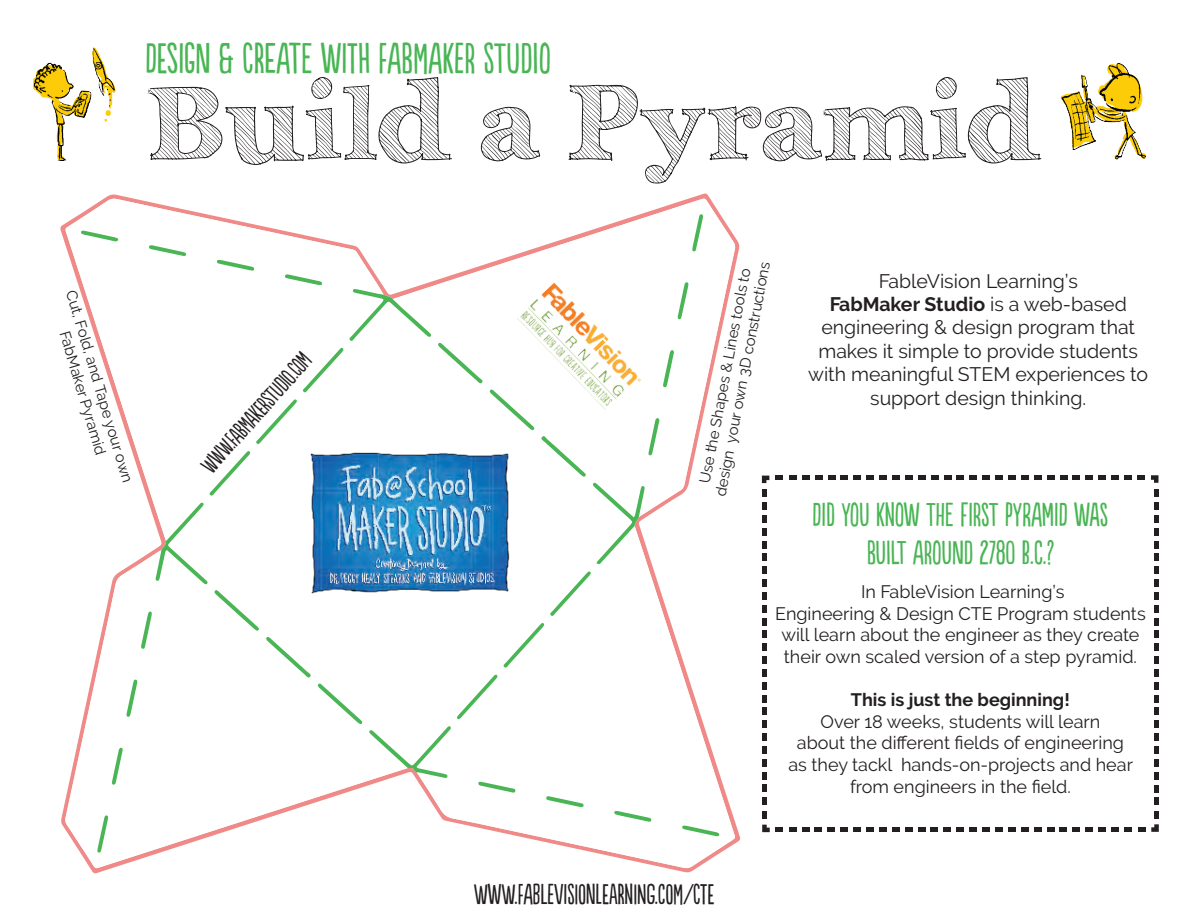
<style>
.page{position:relative;width:1188px;height:918px;background:#fff}
.page>*{position:absolute;margin:0;border:0;box-sizing:border-box;transform-origin:0 0}
.t1{font:108px "Archistico";color:#231f20}
.t2{font:40.5px "Populaire";color:#49b554}
.t3{font:31.5px/37.8px "Populaire";color:#49b554;text-align:center}
.t4{font:27px "Populaire";color:#231f20}
.t5{font:22.5px "Populaire";color:#231f20}
.t6{font:19.5px/23.4px "Raleway";color:#231f20;text-align:center}
.t7{font:18px/21.6px "Raleway";color:#231f20;text-align:center}
.t8{font:700 18px "Raleway";color:#231f20}
.t9{font:15px/18px "Raleway";color:#231f20;text-align:center}
.s1{font-weight:700}
</style>
<div class="page">
<svg style="left:65px;top:198px;width:670px;height:671px"></svg>
<svg style="left:593px;top:482px;width:52px;height:83px"></svg>
<svg style="left:369px;top:726px;width:82px;height:52px"></svg>
<svg style="left:549px;top:571px;width:42px;height:46px"></svg>
<svg style="left:457px;top:623px;width:87px;height:96px"></svg>
<svg style="left:255px;top:399px;width:42px;height:46px"></svg>
<svg style="left:438px;top:342px;width:148px;height:135px"></svg>
<svg style="left:266px;top:636px;width:96px;height:88px"></svg>
<svg style="left:546px;top:796px;width:38px;height:11px"></svg>
<svg style="left:149px;top:245px;width:37px;height:11px"></svg>
<svg style="left:217px;top:260px;width:37px;height:11px"></svg>
<svg style="left:682px;top:826px;width:38px;height:11px"></svg>
<svg style="left:285px;top:274px;width:147px;height:119px"></svg>
<svg style="left:614px;top:811px;width:38px;height:11px"></svg>
<svg style="left:478px;top:782px;width:38px;height:12px"></svg>
<svg style="left:673px;top:350px;width:1px;height:37px"></svg>
<svg style="left:81px;top:231px;width:37px;height:11px"></svg>
<svg style="left:112px;top:747px;width:11px;height:38px"></svg>
<svg style="left:692px;top:214px;width:11px;height:37px"></svg>
<svg style="left:126px;top:679px;width:11px;height:38px"></svg>
<svg style="left:97px;top:815px;width:11px;height:38px"></svg>
<svg style="left:678px;top:282px;width:10px;height:37px"></svg>
<svg style="left:141px;top:451px;width:118px;height:198px"></svg>
<svg style="left:648px;top:429px;width:12px;height:27px"></svg>
<img style="left:305px;top:448px;width:210px;height:151px">
<img style="left:498px;top:252px;width:175px;height:177px">
<img style="left:33px;top:47px;width:83px;height:114px">
<img style="left:1061px;top:63px;width:85px;height:97px">
<svg style="left:762px;top:772px;width:5px;height:7px"></svg>
<svg style="left:762px;top:785px;width:5px;height:7px"></svg>
<svg style="left:762px;top:798px;width:5px;height:7px"></svg>
<svg style="left:762px;top:734px;width:5px;height:7px"></svg>
<div style="left:762px;top:746px;width:5px;height:8px;background:#231f20"></div>
<svg style="left:762px;top:759px;width:5px;height:7px"></svg>
<svg style="left:762px;top:695px;width:5px;height:7px"></svg>
<svg style="left:762px;top:708px;width:5px;height:7px"></svg>
<svg style="left:762px;top:721px;width:5px;height:7px"></svg>
<svg style="left:762px;top:657px;width:5px;height:7px"></svg>
<div style="left:762px;top:669px;width:5px;height:8px;background:#231f20"></div>
<svg style="left:762px;top:682px;width:5px;height:7px"></svg>
<svg style="left:762px;top:618px;width:5px;height:7px"></svg>
<svg style="left:762px;top:631px;width:5px;height:7px"></svg>
<svg style="left:762px;top:644px;width:5px;height:7px"></svg>
<svg style="left:762px;top:580px;width:5px;height:7px"></svg>
<div style="left:762px;top:592px;width:5px;height:8px;background:#231f20"></div>
<svg style="left:762px;top:605px;width:5px;height:7px"></svg>
<svg style="left:762px;top:541px;width:5px;height:7px"></svg>
<svg style="left:762px;top:554px;width:5px;height:7px"></svg>
<svg style="left:762px;top:567px;width:5px;height:7px"></svg>
<svg style="left:762px;top:503px;width:5px;height:19px"></svg>
<svg style="left:762px;top:528px;width:5px;height:7px"></svg>
<svg style="left:815px;top:476px;width:7px;height:4px"></svg>
<svg style="left:802px;top:476px;width:7px;height:4px"></svg>
<svg style="left:789px;top:476px;width:7px;height:4px"></svg>
<svg style="left:854px;top:476px;width:7px;height:4px"></svg>
<svg style="left:841px;top:476px;width:7px;height:4px"></svg>
<svg style="left:828px;top:476px;width:7px;height:4px"></svg>
<svg style="left:867px;top:476px;width:32px;height:4px"></svg>
<svg style="left:931px;top:476px;width:7px;height:4px"></svg>
<svg style="left:918px;top:476px;width:7px;height:4px"></svg>
<svg style="left:905px;top:476px;width:7px;height:4px"></svg>
<svg style="left:970px;top:476px;width:7px;height:4px"></svg>
<svg style="left:957px;top:476px;width:7px;height:4px"></svg>
<svg style="left:944px;top:476px;width:7px;height:4px"></svg>
<svg style="left:1047px;top:476px;width:7px;height:4px"></svg>
<svg style="left:1034px;top:476px;width:7px;height:4px"></svg>
<svg style="left:983px;top:476px;width:45px;height:4px"></svg>
<svg style="left:1086px;top:476px;width:7px;height:4px"></svg>
<svg style="left:1073px;top:476px;width:7px;height:4px"></svg>
<svg style="left:1060px;top:476px;width:7px;height:4px"></svg>
<svg style="left:1099px;top:476px;width:33px;height:4px"></svg>
<svg style="left:1154px;top:503px;width:4px;height:32px"></svg>
<svg style="left:1154px;top:567px;width:4px;height:7px"></svg>
<svg style="left:1154px;top:554px;width:4px;height:7px"></svg>
<svg style="left:1154px;top:541px;width:4px;height:7px"></svg>
<svg style="left:1154px;top:580px;width:4px;height:32px"></svg>
<svg style="left:1154px;top:644px;width:4px;height:7px"></svg>
<svg style="left:1154px;top:631px;width:4px;height:7px"></svg>
<svg style="left:1154px;top:618px;width:4px;height:7px"></svg>
<svg style="left:1154px;top:657px;width:4px;height:32px"></svg>
<svg style="left:1154px;top:721px;width:4px;height:7px"></svg>
<svg style="left:1154px;top:708px;width:4px;height:7px"></svg>
<svg style="left:1154px;top:695px;width:4px;height:7px"></svg>
<svg style="left:1154px;top:734px;width:4px;height:32px"></svg>
<svg style="left:1154px;top:798px;width:4px;height:7px"></svg>
<svg style="left:1154px;top:785px;width:4px;height:7px"></svg>
<svg style="left:1154px;top:772px;width:4px;height:7px"></svg>
<svg style="left:1099px;top:827px;width:7px;height:5px"></svg>
<div style="left:1111px;top:827px;width:8px;height:5px;background:#231f20"></div>
<svg style="left:1124px;top:827px;width:7px;height:5px"></svg>
<svg style="left:1060px;top:827px;width:7px;height:5px"></svg>
<svg style="left:1073px;top:827px;width:7px;height:5px"></svg>
<svg style="left:1086px;top:827px;width:7px;height:5px"></svg>
<svg style="left:1021px;top:827px;width:7px;height:5px"></svg>
<svg style="left:1034px;top:827px;width:7px;height:5px"></svg>
<svg style="left:1047px;top:827px;width:7px;height:5px"></svg>
<svg style="left:983px;top:827px;width:7px;height:5px"></svg>
<div style="left:995px;top:827px;width:8px;height:5px;background:#231f20"></div>
<svg style="left:1008px;top:827px;width:7px;height:5px"></svg>
<svg style="left:944px;top:827px;width:7px;height:5px"></svg>
<svg style="left:957px;top:827px;width:7px;height:5px"></svg>
<svg style="left:970px;top:827px;width:7px;height:5px"></svg>
<svg style="left:905px;top:827px;width:7px;height:5px"></svg>
<svg style="left:918px;top:827px;width:7px;height:5px"></svg>
<svg style="left:931px;top:827px;width:7px;height:5px"></svg>
<svg style="left:867px;top:827px;width:7px;height:5px"></svg>
<div style="left:879px;top:827px;width:8px;height:5px;background:#231f20"></div>
<svg style="left:892px;top:827px;width:7px;height:5px"></svg>
<svg style="left:828px;top:827px;width:7px;height:5px"></svg>
<svg style="left:841px;top:827px;width:7px;height:5px"></svg>
<svg style="left:854px;top:827px;width:7px;height:5px"></svg>
<svg style="left:789px;top:827px;width:7px;height:5px"></svg>
<svg style="left:802px;top:827px;width:7px;height:5px"></svg>
<svg style="left:815px;top:827px;width:7px;height:5px"></svg>
<svg style="left:762px;top:489px;width:4px;height:8px"></svg>
<svg style="left:762px;top:476px;width:7px;height:7px"></svg>
<svg style="left:775px;top:476px;width:8px;height:4px"></svg>
<div style="left:1137px;top:475px;width:8px;height:5px;background:#231f20"></div>
<svg style="left:1151px;top:475px;width:7px;height:8px"></svg>
<svg style="left:1154px;top:489px;width:4px;height:7px"></svg>
<svg style="left:1154px;top:811px;width:5px;height:7px"></svg>
<svg style="left:1151px;top:824px;width:8px;height:8px"></svg>
<svg style="left:1138px;top:827px;width:7px;height:5px"></svg>
<svg style="left:776px;top:828px;width:7px;height:4px"></svg>
<svg style="left:762px;top:825px;width:8px;height:7px"></svg>
<div style="left:762px;top:811px;width:5px;height:8px;background:#231f20"></div>
<h2 class="t2" style="left:145px;top:37px;width:407px">DESIGN &amp; CREATE WITH FABMAKER STUDIO</h2>
<h1 class="t1" style="left:146px;top:61px;width:897px">Build a Pyramid</h1>
<p class="t9" style="left:79px;top:288px;width:202px;rotate:73deg">Cut, Fold, and Tape your own<br>FabMaker Pyramid</p>
<p class="t5" style="left:197px;top:461px;width:153px;rotate:-48deg">WWW.FABMAKERSTUDIO.COM</p>
<p class="t9" style="left:693px;top:491px;width:240px;rotate:-79deg">Use the Shapes &amp; Lines tools to design your own 3D constructions</p>
<p class="t6" style="left:808px;top:269px;width:341px">FableVision Learning’s<br><span class="s1">FabMaker Studio</span> is a web-based engineering &amp; design program that makes it simple to provide students with meaningful STEM experiences to support design thinking.</p>
<h3 class="t3" style="left:813px;top:498px;width:297px">DID YOU KNOW THE FIRST PYRAMID WAS<br>BUILT AROUND 2780 B.C.?</h3>
<p class="t7" style="left:775px;top:581px;width:372px">In FableVision Learning’s<br>Engineering &amp; Design CTE Program students will learn about the engineer as they create their own scaled version of a step pyramid.</p>
<p class="t8" style="left:851px;top:690px;width:220px">This is just the beginning!</p>
<p class="t7" style="left:788px;top:711px;width:346px">Over 18 weeks, students will learn<br>about the different fields of engineering as they tackl hands-on-projects and hear from engineers in the field.</p>
<h3 class="t4" style="left:474px;top:880px;width:242px">WWW.FABLEVISIONLEARNING.COM/CTE</h3>
</div>
